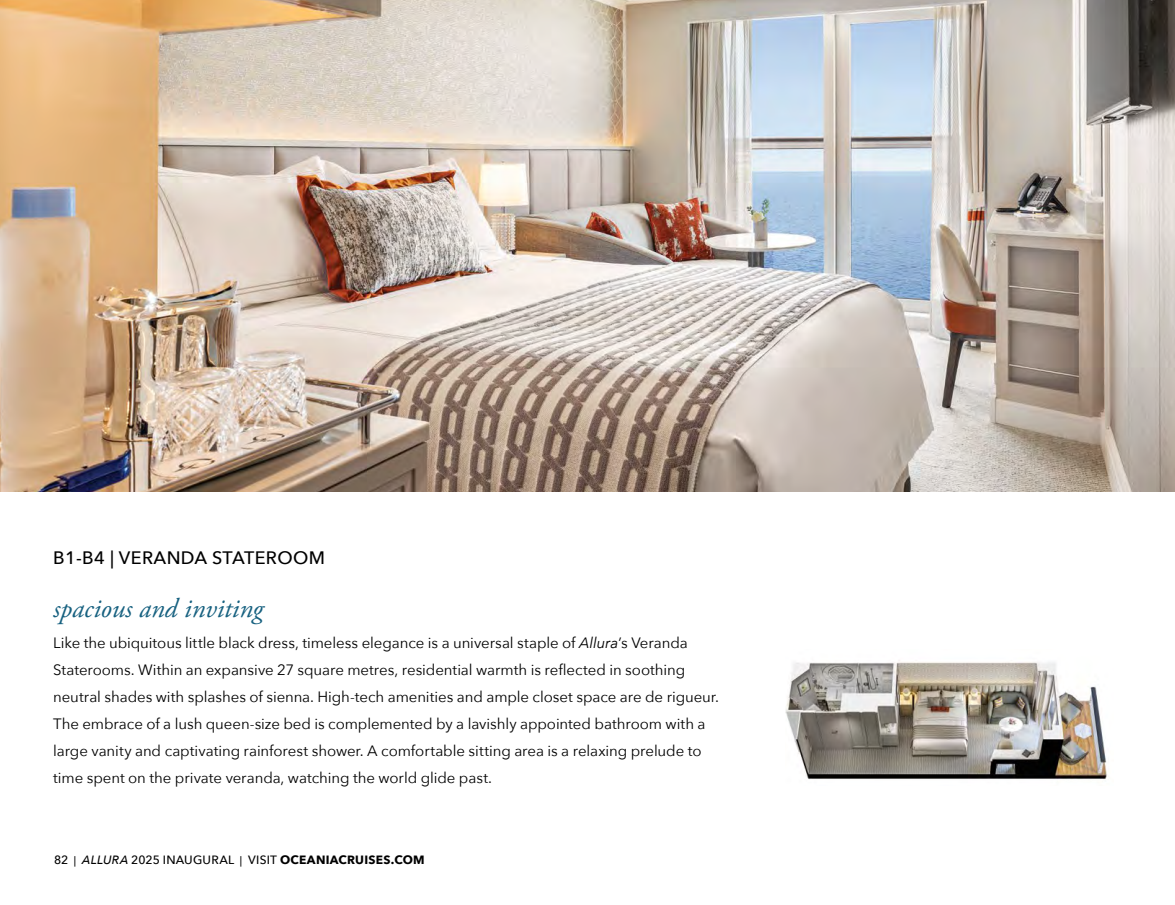
<style>
.page{position:relative;width:1175px;height:905px;background:#fff}
.page>*{position:absolute;margin:0;border:0;box-sizing:border-box;transform-origin:0 0}
.t1{font:italic 27px "Adobe Garamond Pro";color:#176180}
.t2{font:500 18px "Avenir Next";letter-spacing:.02em;color:#000}
.t3{font:15px/27px "Avenir Next";letter-spacing:-.005em;color:#000}
.t4{font:500 12px "Avenir Next";letter-spacing:.02em;color:#000}
.s1{font-style:italic}
.s2{font-size:10.5px}
.s3{font-weight:700}
</style>
<div class="page">
<img style="left:0;top:0;width:1174px;height:491px">
<img style="left:785px;top:660px;width:322px;height:119px">
<p class="t2" style="left:53px;top:542px;width:273px">B1-B4 | VERANDA STATEROOM</p>
<h1 class="t1" style="left:53px;top:592px;width:212px">spacious and inviting</h1>
<p class="t3" style="left:53px;top:628px;width:667px">Like the ubiquitous little black dress, timeless elegance is a universal staple of <span class="s1">Allura</span>’s Veranda Staterooms. Within an expansive 27 square metres, residential warmth is reflected in soothing neutral shades with splashes of sienna. High-tech amenities and ample closet space are de rigueur.<br>The embrace of a lush queen-size bed is complemented by a lavishly appointed bathroom with a large vanity and captivating rainforest shower. A comfortable sitting area is a relaxing prelude to time spent on the private veranda, watching the world glide past.</p>
<p class="t4" style="left:54px;top:850px;width:372px">82 <span class="s2">|</span> <span class="s1">ALLURA</span> 2025 INAUGURAL <span class="s2">|</span> VISIT <span class="s3">OCEANIACRUISES.COM</span></p>
</div>
